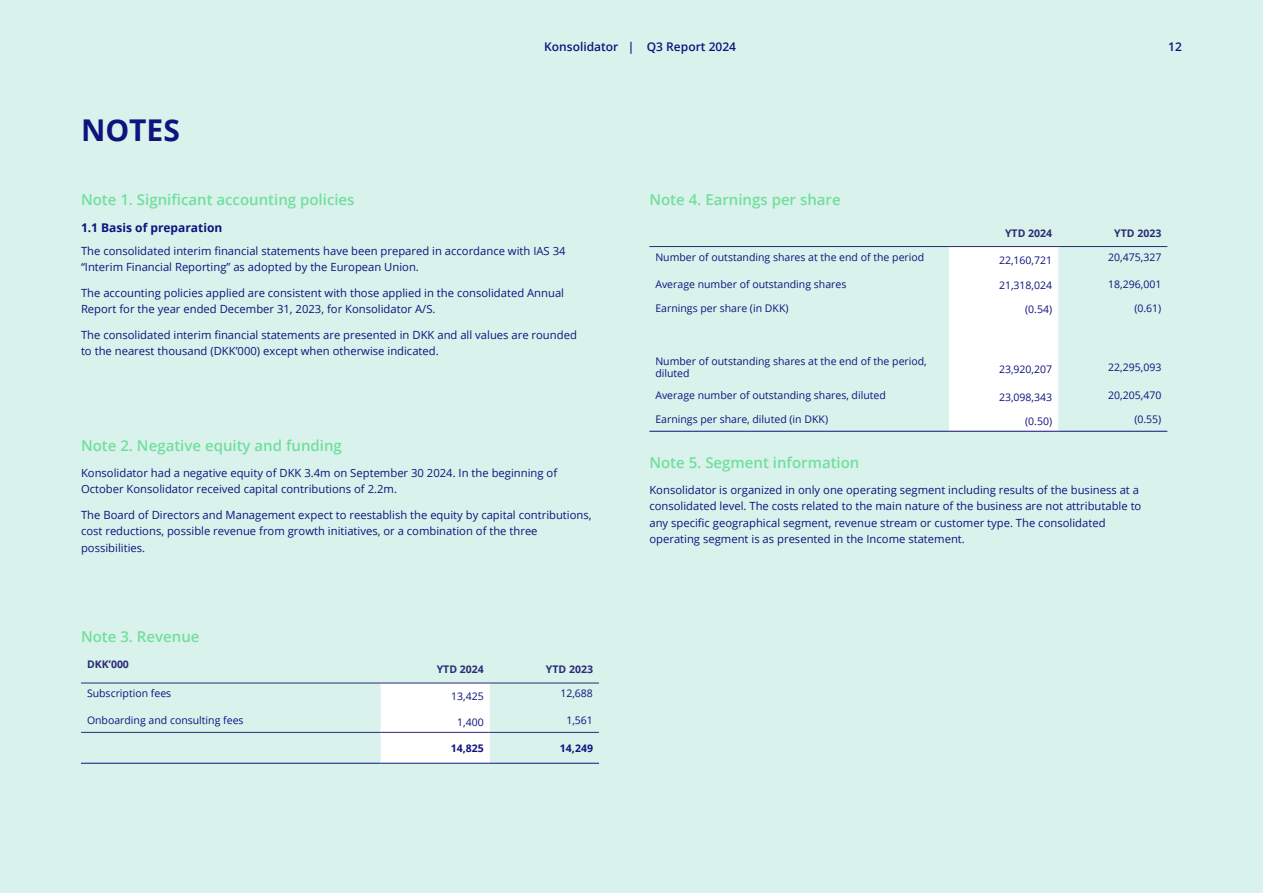
<style>
.page{position:relative;width:1263px;height:893px;background:#d9f2ec}
.page>*{position:absolute;margin:0;border:0;box-sizing:border-box;transform-origin:0 0}
.t1{font:700 30px "Open Sans";color:#10137e}
.H1_Notes{font:600 15px "Open Sans";color:#71df9d}
.t2{font:600 12px "Open Sans";color:#10137e}
.H2_Notes{font:700 12px "Open Sans";color:#10137e}
.Brød-tekst{font:11.25px/16.5px "Open Sans";color:#10137e}
.H1_Notes-2{font:11.25px/16.5px "Open Sans";color:#10137e}
.t3{font:10.5px/12.6px "Open Sans";color:#10137e}
.t4{font:700 10.5px "Open Sans";color:#292b75}
.t5{font:700 10.5px "Open Sans";color:#10137e}
</style>
<div class="page">
<div style="left:381px;top:684px;width:109px;height:79px;background:#fff"></div>
<hr style="left:81px;top:683px;width:300px;height:1px;background:#292b75">
<hr style="left:381px;top:683px;width:109px;height:1px;background:#292b75">
<hr style="left:490px;top:683px;width:109px;height:1px;background:#292b75">
<hr style="left:81px;top:732px;width:300px;height:1px;background:#292b75">
<hr style="left:381px;top:732px;width:109px;height:1px;background:#292b75">
<hr style="left:490px;top:732px;width:109px;height:1px;background:#292b75">
<hr style="left:81px;top:763px;width:300px;height:1px;background:#10137e">
<hr style="left:381px;top:763px;width:109px;height:1px;background:#10137e">
<hr style="left:490px;top:763px;width:109px;height:1px;background:#10137e">
<div style="left:949px;top:247px;width:109px;height:184px;background:#fff"></div>
<hr style="left:649px;top:246px;width:300px;height:1px;background:#292b75">
<hr style="left:949px;top:246px;width:109px;height:1px;background:#292b75">
<hr style="left:1058px;top:246px;width:109px;height:1px;background:#292b75">
<hr style="left:649px;top:431px;width:300px;height:1px;background:#10137e">
<hr style="left:949px;top:431px;width:109px;height:1px;background:#10137e">
<hr style="left:1058px;top:431px;width:109px;height:1px;background:#10137e">
<p class="t1" style="left:81px;top:109px;width:100px">NOTES</p>
<p class="t2" style="left:544px;top:38px;width:193px">Konsolidator | Q3 Report 2024</p>
<p class="t2" style="left:1168px;top:38px;width:15px">12</p>
<p class="H1_Notes" style="left:81px;top:190px;width:275px">Note 1. Significant accounting policies</p>
<p class="H2_Notes" style="left:81px;top:219px;width:143px">1.1 Basis of preparation</p>
<p class="Brød-tekst" style="left:81px;top:242px;width:486px">The consolidated interim financial statements have been prepared in accordance with IAS 34</p>
<p class="Brød-tekst" style="left:81px;top:259px;width:339px">“Interim Financial Reporting” as adopted by the European Union.</p>
<p class="Brød-tekst" style="left:81px;top:284px;width:485px">The accounting policies applied are consistent with those applied in the consolidated Annual</p>
<p class="Brød-tekst" style="left:81px;top:301px;width:356px">Report for the year ended December 31, 2023, for Konsolidator A/S.</p>
<p class="Brød-tekst" style="left:81px;top:326px;width:497px">The consolidated interim financial statements are presented in DKK and all values are rounded</p>
<p class="Brød-tekst" style="left:81px;top:343px;width:359px">to the nearest thousand (DKK’000) except when otherwise indicated.</p>
<p class="H1_Notes" style="left:81px;top:435px;width:262px">Note 2. Negative equity and funding</p>
<p class="H1_Notes-2" style="left:81px;top:464px;width:478px">Konsolidator had a negative equity of DKK 3.4m on September 30 2024. In the beginning of<br>October Konsolidator received capital contributions of 2.2m.</p>
<p class="Brød-tekst" style="left:81px;top:506px;width:512px">The Board of Directors and Management expect to reestablish the equity by capital contributions, cost reductions, possible revenue from growth initiatives, or a combination of the three possibilities.</p>
<p class="H1_Notes" style="left:81px;top:626px;width:120px">Note 3. Revenue</p>
<p class="t4" style="left:87px;top:657px;width:43px">DKK’000</p>
<p class="t4" style="left:437px;top:661px;width:49px">YTD 2024</p>
<p class="t4" style="left:546px;top:661px;width:49px">YTD 2023</p>
<p class="t3" style="left:87px;top:687px;width:86px">Subscription fees</p>
<p class="t3" style="left:451px;top:690px;width:34px">13,425</p>
<p class="t3" style="left:560px;top:687px;width:34px">12,688</p>
<p class="t3" style="left:87px;top:714px;width:158px">Onboarding and consulting fees</p>
<p class="t3" style="left:457px;top:716px;width:28px">1,400</p>
<p class="t3" style="left:566px;top:714px;width:28px">1,561</p>
<p class="t5" style="left:451px;top:741px;width:35px">14,825</p>
<p class="t5" style="left:560px;top:741px;width:35px">14,249</p>
<p class="H1_Notes" style="left:649px;top:190px;width:193px">Note 4. Earnings per share</p>
<p class="t4" style="left:1005px;top:226px;width:49px">YTD 2024</p>
<p class="t4" style="left:1114px;top:226px;width:49px">YTD 2023</p>
<p class="t3" style="left:655px;top:250px;width:270px">Number of outstanding shares at the end of the period</p>
<p class="t3" style="left:999px;top:253px;width:55px">22,160,721</p>
<p class="t3" style="left:1108px;top:250px;width:55px">20,475,327</p>
<p class="t3" style="left:655px;top:277px;width:192px">Average number of outstanding shares</p>
<p class="t3" style="left:999px;top:279px;width:55px">21,318,024</p>
<p class="t3" style="left:1108px;top:277px;width:55px">18,296,001</p>
<p class="t3" style="left:655px;top:301px;width:135px">Earnings per share (in DKK)</p>
<p class="t3" style="left:1025px;top:303px;width:29px">(0.54)</p>
<p class="t3" style="left:1134px;top:301px;width:29px">(0.61)</p>
<p class="t3" style="left:655px;top:354px;width:273px">Number of outstanding shares at the end of the period, diluted</p>
<p class="t3" style="left:999px;top:362px;width:55px">23,920,207</p>
<p class="t3" style="left:1108px;top:361px;width:55px">22,295,093</p>
<p class="t3" style="left:655px;top:389px;width:232px">Average number of outstanding shares, diluted</p>
<p class="t3" style="left:999px;top:390px;width:55px">23,098,343</p>
<p class="t3" style="left:1108px;top:389px;width:55px">20,205,470</p>
<p class="t3" style="left:655px;top:413px;width:174px">Earnings per share, diluted (in DKK)</p>
<p class="t3" style="left:1025px;top:414px;width:29px">(0.50)</p>
<p class="t3" style="left:1134px;top:413px;width:29px">(0.55)</p>
<p class="H1_Notes" style="left:649px;top:452px;width:212px">Note 5. Segment information</p>
<p class="Brød-tekst" style="left:649px;top:481px;width:491px">Konsolidator is organized in only one operating segment including results of the business at a</p>
<p class="Brød-tekst" style="left:649px;top:497px;width:493px">consolidated level. The costs related to the main nature of the business are not attributable to</p>
<p class="Brød-tekst" style="left:649px;top:514px;width:458px">any specific geographical segment, revenue stream or customer type. The consolidated</p>
<p class="Brød-tekst" style="left:649px;top:530px;width:317px">operating segment is as presented in the Income statement.</p>
</div>
